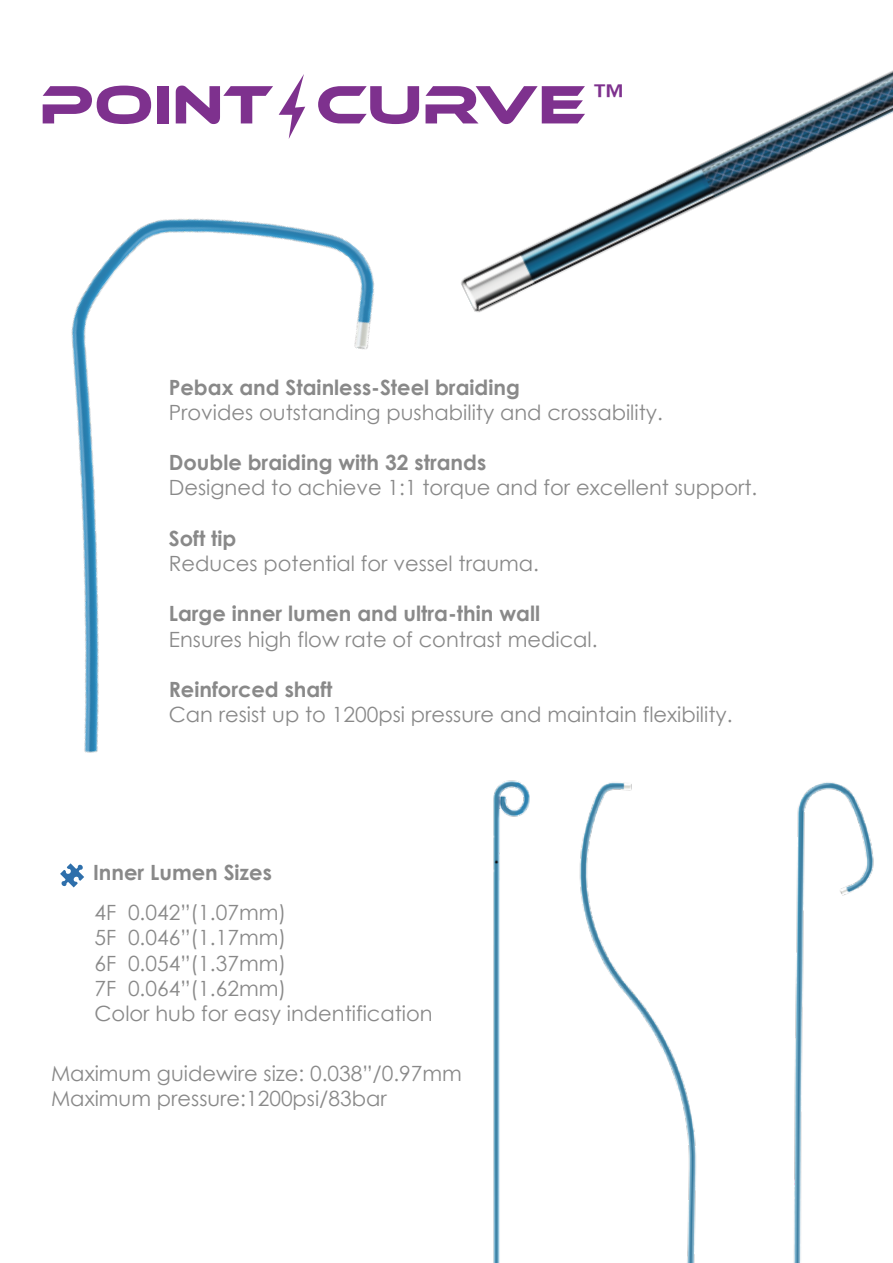
<style>
.page{position:relative;width:893px;height:1263px;background:#fff}
.page>*{position:absolute;margin:0;border:0;box-sizing:border-box;transform-origin:0 0}
.t1{font:700 31.5px "Century Gothic";color:#7e318e}
.t2{font:21px/25.2px "Century Gothic";color:#898989;text-align:justify}
.t3{font:700 21px "Century Gothic";color:#898989}
</style>
<div class="page">
<img style="left:42px;top:85px;width:384px;height:803px">
<img style="left:303px;top:542px;width:571px;height:721px">
<img style="left:461px;top:70px;width:432px;height:243px">
<svg style="left:60px;top:863px;width:24px;height:24px"></svg>
<svg style="left:43px;top:86px;width:108px;height:38px"></svg>
<div style="left:157px;top:86px;width:12px;height:37px;background:#7e318e"></div>
<svg style="left:176px;top:86px;width:97px;height:38px"></svg>
<svg style="left:318px;top:86px;width:101px;height:38px"></svg>
<svg style="left:426px;top:86px;width:159px;height:38px"></svg>
<svg style="left:279px;top:74px;width:26px;height:65px"></svg>
<h1 class="t1" style="left:593px;top:72px;width:33px">™</h1>
<p class="t3" style="left:169px;top:371px;width:353px">Pebax and Stainless-Steel braiding</p>
<p class="t2" style="left:169px;top:399px;width:496px">Provides outstanding pushability and crossability.</p>
<p class="t3" style="left:169px;top:447px;width:319px">Double braiding with 32 strands</p>
<p class="t2" style="left:169px;top:475px;width:590px">Designed to achieve 1:1 torque and for excellent support.</p>
<p class="t3" style="left:169px;top:522px;width:69px">Soft tip</p>
<p class="t2" style="left:169px;top:550px;width:372px">Reduces potential for vessel trauma.</p>
<p class="t3" style="left:169px;top:598px;width:373px">Large inner lumen and ultra-thin wall</p>
<p class="t2" style="left:169px;top:626px;width:430px">Ensures high flow rate of contrast medical.</p>
<p class="t3" style="left:169px;top:673px;width:165px">Reinforced shaft</p>
<p class="t2" style="left:169px;top:702px;width:565px">Can resist up to 1200psi pressure and maintain flexibility.</p>
<p class="t3" style="left:93px;top:856px;width:180px">Inner Lumen Sizes</p>
<p class="t2" style="left:95px;top:900px;width:193px">4F 0.042”(1.07mm)<br>5F 0.046”(1.17mm)<br>6F 0.054”(1.37mm)<br>7F 0.064”(1.62mm)</p>
<p class="t2" style="left:95px;top:1001px;width:340px">Color hub for easy indentification</p>
<p class="t2" style="left:51px;top:1060px;width:412px">Maximum guidewire size: 0.038”/0.97mm<br>Maximum pressure:1200psi/83bar</p>
</div>
